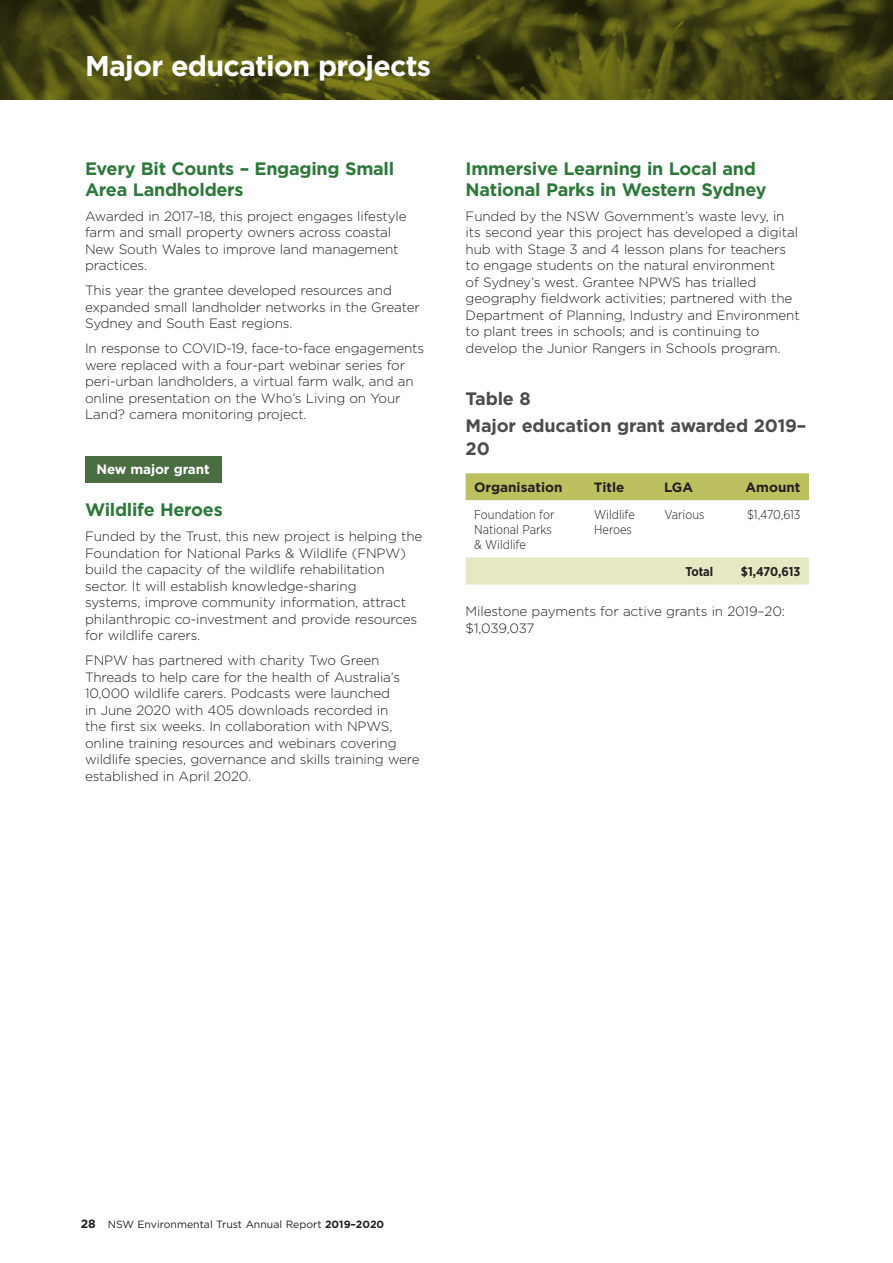
<style>
.page{position:relative;width:893px;height:1263px;background:#fff}
.page>*{position:absolute;margin:0;border:0;box-sizing:border-box;transform-origin:0 0}
.Heading_Level_2a{font:700 28.5px "Gotham";letter-spacing:-.025em;color:#fff}
.Heading_3_small_gree{font:700 18px/21px "Gotham";letter-spacing:-.015em;color:#2e783c}
.Table_heading{font:700 18px/22.5px "Gotham";letter-spacing:-.01em;color:#4b4c4d}
.Body_Text{font:300 13.5px/16.5px "Gotham";letter-spacing:-.01em;color:#231f20}
.Table_column_head{font:700 13.5px "Gotham";color:#231f20}
.Body_Text-2{font:700 13.5px "Gotham";letter-spacing:-.01em;color:#fff}
.Table_column_text{font:300 12.75px/15px "Gotham Narrow";color:#231f20}
.Table_column_bold{font:700 12.75px "Gotham Narrow";letter-spacing:-.005em;color:#231f20}
.Table_text_RA{font:300 12.75px "Gotham Narrow";letter-spacing:-.02em;color:#231f20}
.t1{font:10.5px "Gotham";color:#231f20}
.s1{font-weight:700;font-size:12px}
.s2{font-weight:700}
</style>
<div class="page">
<div style="left:466px;top:473px;width:343px;height:27px;background:#bcc05f"></div>
<svg style="left:466px;top:557px;width:343px;height:28px;background:#e6e8c4"></svg>
<svg style="left:0;top:0;width:893px;height:100px;background:#4b4c12"></svg>
<div style="left:85px;top:456px;width:136px;height:26px;background:#4a6d41"></div>
<h2 class="Heading_Level_2a" style="left:85px;top:50px;width:348px">Major education projects</h2>
<p class="Heading_3_small_gree" style="left:85px;top:157px;width:311px">Every Bit Counts – Engaging Small<br>Area Landholders</p>
<p class="Body_Text" style="left:85px;top:208px;width:323px">Awarded in 2017–18, this project engages lifestyle farm and small property owners across coastal New South Wales to improve land management practices.</p>
<p class="Body_Text" style="left:85px;top:282px;width:336px">This year the grantee developed resources and expanded small landholder networks in the Greater<br>Sydney and South East regions.</p>
<p class="Body_Text" style="left:85px;top:340px;width:341px">In response to COVID-19, face-to-face engagements were replaced with a four-part webinar series for peri-urban landholders, a virtual farm walk, and an online presentation on the Who’s Living on Your Land? camera monitoring project.</p>
<p class="Body_Text-2" style="left:96px;top:461px;width:115px">New major grant</p>
<p class="Heading_3_small_gree" style="left:85px;top:499px;width:139px">Wildlife Heroes</p>
<p class="Body_Text" style="left:85px;top:528px;width:339px">Funded by the Trust, this new project is helping the Foundation for National Parks &amp; Wildlife (FNPW) build the capacity of the wildlife rehabilitation sector. It will establish knowledge-sharing<br>systems, improve community information, attract philanthropic co-investment and provide resources for wildlife carers.</p>
<p class="Body_Text" style="left:85px;top:652px;width:336px">FNPW has partnered with charity Two Green Threads to help care for the health of Australia’s 10,000 wildlife carers. Podcasts were launched<br>in June 2020 with 405 downloads recorded in<br>the first six weeks. In collaboration with NPWS, online training resources and webinars covering wildlife species, governance and skills training were established in April 2020.</p>
<p class="Heading_3_small_gree" style="left:466px;top:157px;width:302px">Immersive Learning in Local and<br>National Parks in Western Sydney</p>
<p class="Body_Text" style="left:466px;top:208px;width:336px">Funded by the NSW Government’s waste levy, in its second year this project has developed a digital hub with Stage 3 and 4 lesson plans for teachers to engage students on the natural environment<br>of Sydney’s west. Grantee NPWS has trialled geography fieldwork activities; partnered with the Department of Planning, Industry and Environment to plant trees in schools; and is continuing to develop the Junior Rangers in Schools program.</p>
<p class="Table_heading" style="left:466px;top:387px;width:67px">Table 8</p>
<p class="Table_heading" style="left:466px;top:414px;width:342px">Major education grant awarded 2019–<br>20</p>
<p class="Table_column_head" style="left:474px;top:479px;width:90px">Organisation</p>
<p class="Table_column_head" style="left:594px;top:479px;width:32px">Title</p>
<p class="Table_column_head" style="left:664px;top:479px;width:31px">LGA</p>
<p class="Table_column_head" style="left:746px;top:479px;width:56px">Amount</p>
<p class="Table_column_text" style="left:474px;top:507px;width:82px">Foundation for<br>National Parks &amp; Wildlife</p>
<p class="Table_column_text" style="left:594px;top:507px;width:42px">Wildlife<br>Heroes</p>
<p class="Table_column_text" style="left:664px;top:507px;width:42px">Various</p>
<p class="Table_text_RA" style="left:747px;top:507px;width:55px">$1,470,613</p>
<p class="Table_column_bold" style="left:685px;top:563px;width:29px">Total</p>
<p class="Table_column_bold" style="left:741px;top:563px;width:61px">$1,470,613</p>
<p class="Body_Text" style="left:466px;top:603px;width:321px">Milestone payments for active grants in 2019–20: $1,039,037</p>
<p class="t1" style="left:81px;top:1218px;width:305px"><span class="s1">28</span> NSW Environmental Trust Annual Report <span class="s2">2019–2020</span></p>
</div>
